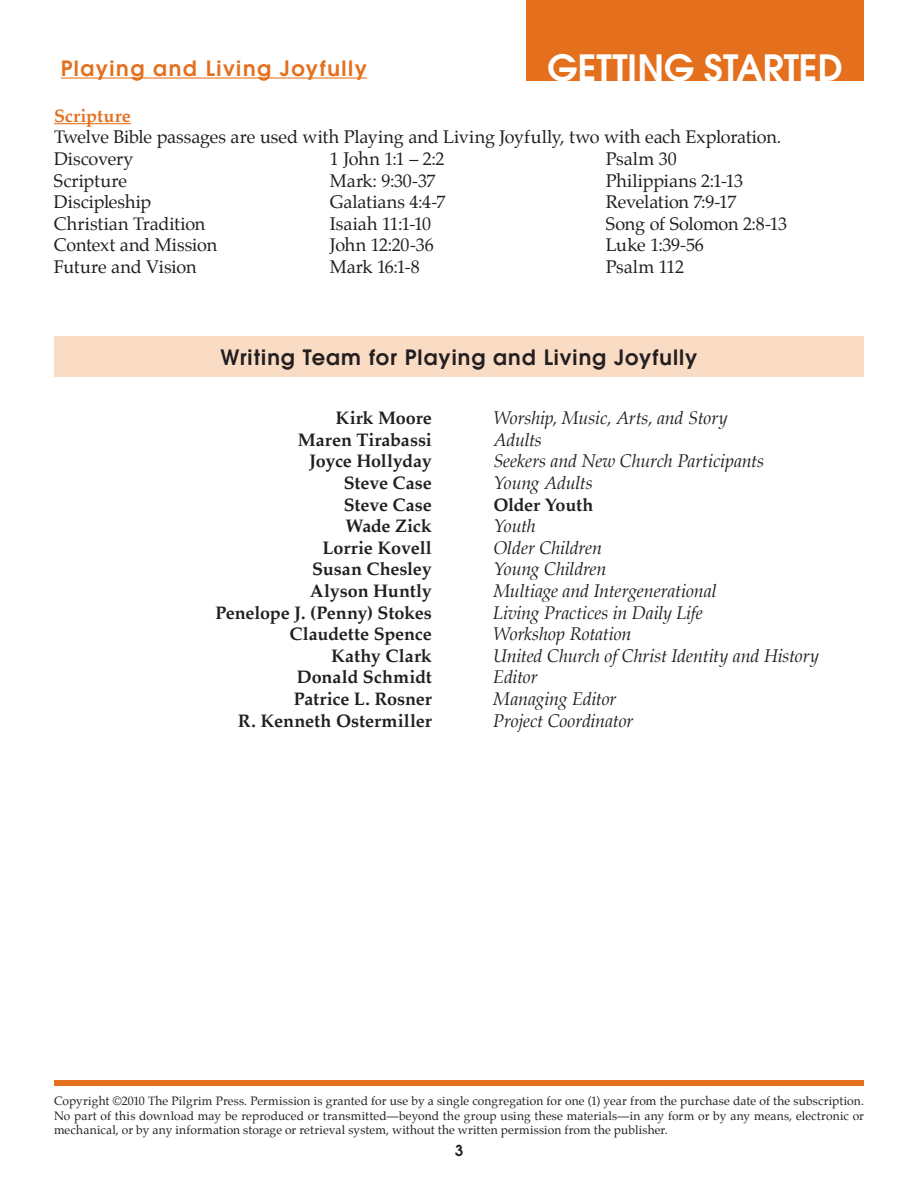
<style>
.page{position:relative;width:918px;height:1188px;background:#fff}
.page>*{position:absolute;margin:0;border:0;box-sizing:border-box;transform-origin:0 0}
.t1{font:600 36px "Avant Garde";letter-spacing:.11em;color:#fff}
.t2{font:600 21px "Avant Garde";letter-spacing:.045em;color:#231f20}
.t3{font:600 21px "Avant Garde";letter-spacing:.07em;color:#e4701e}
.t4{font:18px/21.6px "Palatino";letter-spacing:-.01em;color:#231f20}
.t5{font:italic 18px "Palatino";letter-spacing:-.01em;color:#231f20}
.t6{font:700 18px "Palatino";letter-spacing:-.005em;color:#231f20}
.t7{font:600 15px "Avant Garde";color:#231f20}
.t8{font:12px/14.4px "Palatino";letter-spacing:.01em;color:#231f20;text-align:justify}
.s1{font-weight:700;color:#e4701e}
</style>
<div class="page">
<hr style="left:61px;top:78px;width:306px;height:1px;background:#e4701e">
<div style="left:526px;top:0;width:338px;height:81px;background:#e4701e"></div>
<hr style="left:54px;top:123px;width:77px;height:1px;background:#e4701e">
<div style="left:54px;top:337px;width:810px;height:40px;background:#fadcc4"></div>
<div style="left:54px;top:1080px;width:810px;height:6px;background:#e4701e"></div>
<p class="t1" style="left:548px;top:44px;width:297px">getting started</p>
<p class="t4" style="left:54px;top:105px;width:729px"><span class="s1">Scripture<br></span>Twelve Bible passages are used with Playing and Living Joyfully, two with each Exploration.<br>Discovery</p>
<p class="t3" style="left:61px;top:54px;width:308px">Playing and Living Joyfully</p>
<p class="t4" style="left:330px;top:148px;width:116px">1 John 1:1 – 2:2</p>
<p class="t4" style="left:606px;top:148px;width:72px">Psalm 30</p>
<p class="t4" style="left:54px;top:170px;width:75px">Scripture</p>
<p class="t4" style="left:330px;top:170px;width:107px">Mark: 9:30-37</p>
<p class="t4" style="left:606px;top:170px;width:139px">Philippians 2:1-13</p>
<p class="t4" style="left:54px;top:191px;width:99px">Discipleship</p>
<p class="t4" style="left:330px;top:191px;width:117px">Galatians 4:4-7</p>
<p class="t4" style="left:606px;top:191px;width:132px">Revelation 7:9-17</p>
<p class="t4" style="left:54px;top:213px;width:153px">Christian Tradition</p>
<p class="t4" style="left:330px;top:213px;width:103px">Isaiah 11:1-10</p>
<p class="t4" style="left:606px;top:213px;width:183px">Song of Solomon 2:8-13</p>
<p class="t4" style="left:54px;top:234px;width:165px">Context and Mission</p>
<p class="t4" style="left:330px;top:234px;width:105px">John 12:20-36</p>
<p class="t4" style="left:606px;top:234px;width:100px">Luke 1:39-56</p>
<p class="t4" style="left:54px;top:256px;width:144px">Future and Vision</p>
<p class="t4" style="left:330px;top:256px;width:91px">Mark 16:1-8</p>
<p class="t4" style="left:606px;top:256px;width:80px">Psalm 112</p>
<p class="t2" style="left:221px;top:344px;width:478px">Writing Team for Playing and Living Joyfully</p>
<p class="t6" style="left:335px;top:403px;width:98px">Kirk Moore</p>
<p class="t5" style="left:493px;top:404px;width:236px">Worship, Music, Arts, and Story</p>
<p class="t6" style="left:298px;top:424px;width:136px">Maren Tirabassi</p>
<p class="t5" style="left:493px;top:425px;width:50px">Adults</p>
<p class="t6" style="left:309px;top:446px;width:124px">Joyce Hollyday</p>
<p class="t5" style="left:493px;top:447px;width:272px">Seekers and New Church Participants</p>
<p class="t6" style="left:344px;top:468px;width:90px">Steve Case</p>
<p class="t5" style="left:493px;top:469px;width:101px">Young Adults</p>
<p class="t6" style="left:344px;top:489px;width:90px">Steve Case</p>
<p class="t6" style="left:493px;top:489px;width:102px">Older Youth</p>
<p class="t6" style="left:345px;top:511px;width:88px">Wade Zick</p>
<p class="t5" style="left:493px;top:512px;width:44px">Youth</p>
<p class="t6" style="left:323px;top:532px;width:111px">Lorrie Kovell</p>
<p class="t5" style="left:493px;top:533px;width:110px">Older Children</p>
<p class="t6" style="left:312px;top:554px;width:121px">Susan Chesley</p>
<p class="t5" style="left:493px;top:555px;width:115px">Young Children</p>
<p class="t6" style="left:310px;top:576px;width:123px">Alyson Huntly</p>
<p class="t5" style="left:493px;top:577px;width:225px">Multiage and Intergenerational</p>
<p class="t6" style="left:215px;top:597px;width:218px">Penelope J. (Penny) Stokes</p>
<p class="t5" style="left:493px;top:598px;width:211px">Living Practices in Daily Life</p>
<p class="t6" style="left:290px;top:619px;width:144px">Claudette Spence</p>
<p class="t5" style="left:493px;top:620px;width:140px">Workshop Rotation</p>
<p class="t6" style="left:331px;top:640px;width:102px">Kathy Clark</p>
<p class="t5" style="left:493px;top:641px;width:327px">United Church of Christ Identity and History</p>
<p class="t6" style="left:297px;top:662px;width:136px">Donald Schmidt</p>
<p class="t5" style="left:493px;top:663px;width:46px">Editor</p>
<p class="t6" style="left:294px;top:684px;width:139px">Patrice L. Rosner</p>
<p class="t5" style="left:493px;top:685px;width:125px">Managing Editor</p>
<p class="t6" style="left:238px;top:705px;width:195px">R. Kenneth Ostermiller</p>
<p class="t5" style="left:493px;top:706px;width:142px">Project Coordinator</p>
<p class="t8" style="left:54px;top:1094px;width:811px">Copyright ©2010 The Pilgrim Press. Permission is granted for use by a single congregation for one (1) year from the purchase date of the subscription.<br>No part of this download may be reproduced or transmitted—beyond the group using these materials—in any form or by any means, electronic or mechanical, or by any information storage or retrieval system, without the written permission from the publisher.</p>
<p class="t7" style="left:455px;top:1141px;width:10px">3</p>
</div>
